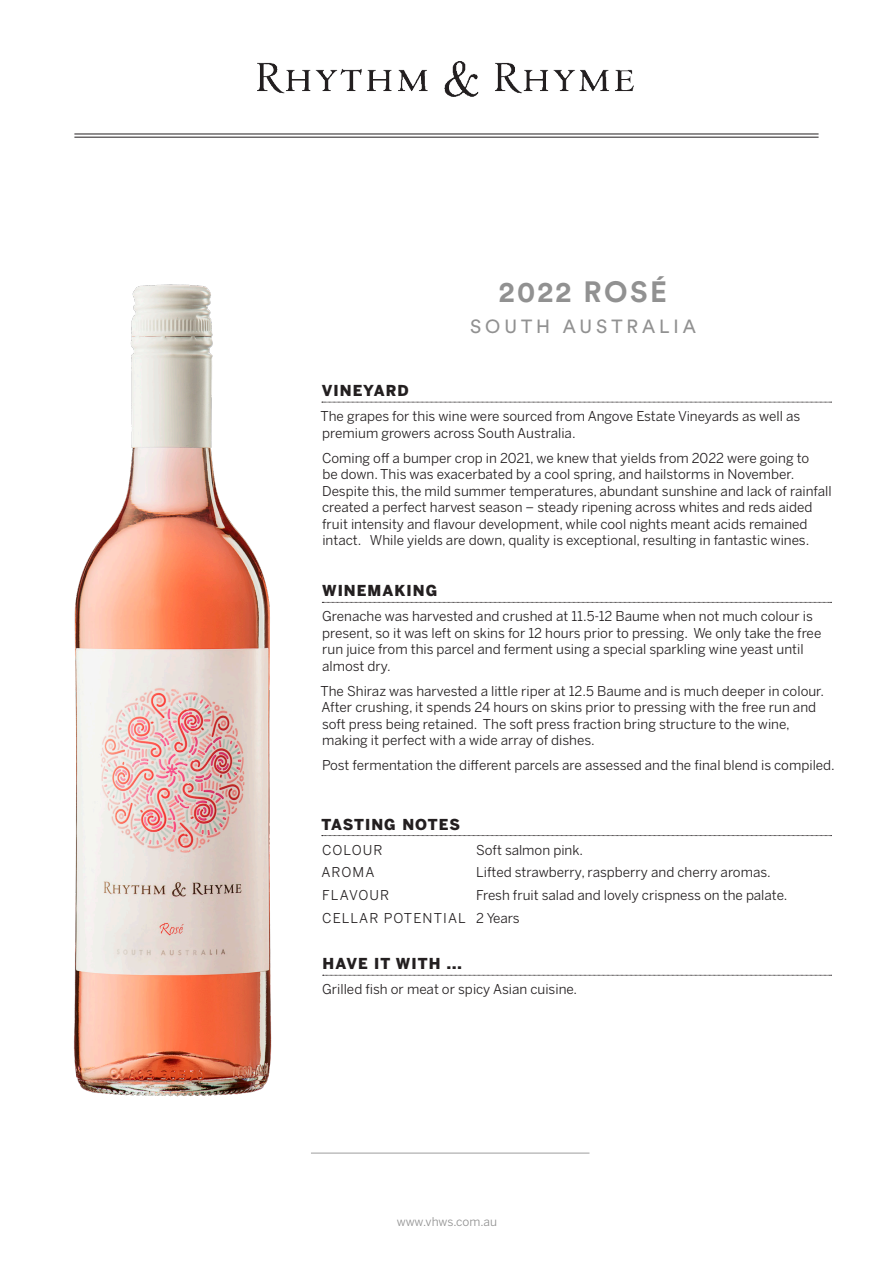
<style>
.page{position:relative;width:893px;height:1263px;background:#fff}
.page>*{position:absolute;margin:0;border:0;box-sizing:border-box;transform-origin:0 0}
.Headline{font:700 29.1px "Circular Pro";letter-spacing:.085em;color:#919191}
.Region{font:18.9px "Circular Pro";letter-spacing:.21em;color:#919191}
.t1{font:900 15px "Benton Sans";letter-spacing:.07em;color:#231f20}
.t2{font:13.5px/16.5px "Benton Sans";color:#231f20}
.t3{font:13.5px "Benton Sans";letter-spacing:.075em;color:#231f20}
.Body_Copy_Tasting_No{font:12px "Benton Sans";color:#919191}
</style>
<div class="page">
<img style="left:74px;top:284px;width:198px;height:813px">
<img style="left:258px;top:61px;width:375px;height:35px">
<svg style="left:322px;top:402px;width:509px;height:1px"></svg>
<svg style="left:322px;top:602px;width:509px;height:1px"></svg>
<svg style="left:322px;top:835px;width:509px;height:1px"></svg>
<svg style="left:323px;top:975px;width:508px;height:1px"></svg>
<hr style="left:311px;top:1152px;width:278px;height:2px;background:#bebebe">
<hr style="left:74px;top:137px;width:745px;height:1px;background:#231f20">
<hr style="left:74px;top:134px;width:745px;height:1px;background:#231f20">
<p class="Headline" style="left:499px;top:271px;width:170px">2022 ROSÉ</p>
<p class="Region" style="left:470px;top:314px;width:227px">SOUTH AUSTRALIA</p>
<p class="t1" style="left:322px;top:382px;width:89px">VINEYARD</p>
<p class="t2" style="left:320px;top:408px;width:481px">The grapes for this wine were sourced from Angove Estate Vineyards as well as premium growers across South Australia.</p>
<p class="t2" style="left:322px;top:449px;width:511px">Coming off a bumper crop in 2021, we knew that yields from 2022 were going to<br>be down. This was exacerbated by a cool spring, and hailstorms in November.<br>Despite this, the mild summer temperatures, abundant sunshine and lack of rainfall created a perfect harvest season – steady ripening across whites and reds aided fruit intensity and flavour development, while cool nights meant acids remained intact. While yields are down, quality is exceptional, resulting in fantastic wines.</p>
<p class="t1" style="left:322px;top:582px;width:117px">WINEMAKING</p>
<p class="t2" style="left:322px;top:608px;width:501px">Grenache was harvested and crushed at 11.5-12 Baume when not much colour is present, so it was left on skins for 12 hours prior to pressing. We only take the free run juice from this parcel and ferment using a special sparkling wine yeast until almost dry.</p>
<p class="t2" style="left:320px;top:682px;width:505px">The Shiraz was harvested a little riper at 12.5 Baume and is much deeper in colour.<br>After crushing, it spends 24 hours on skins prior to pressing with the free run and soft press being retained. The soft press fraction bring structure to the wine, making it perfect with a wide array of dishes.</p>
<p class="t2" style="left:322px;top:757px;width:514px">Post fermentation the different parcels are assessed and the final blend is compiled.</p>
<p class="t1" style="left:322px;top:815px;width:140px">TASTING NOTES</p>
<p class="t2" style="left:322px;top:841px;width:62px">COLOUR</p>
<p class="t2" style="left:476px;top:841px;width:108px">Soft salmon pink.</p>
<p class="t2" style="left:321px;top:864px;width:55px">AROMA</p>
<p class="t2" style="left:476px;top:864px;width:296px">Lifted strawberry, raspberry and cherry aromas.</p>
<p class="t3" style="left:322px;top:887px;width:68px">FLAVOUR</p>
<p class="t2" style="left:322px;top:884px;width:467px;line-height:23px;text-indent:154px">Fresh fruit salad and lovely crispness on the palate.<br>CELLAR POTENTIAL 2 Years</p>
<p class="t1" style="left:322px;top:955px;width:141px">HAVE IT WITH ...</p>
<p class="t2" style="left:322px;top:981px;width:257px">Grilled fish or meat or spicy Asian cuisine.</p>
<p class="Body_Copy_Tasting_No" style="left:397px;top:1215px;width:102px">www.vhws.com.au</p>
</div>
